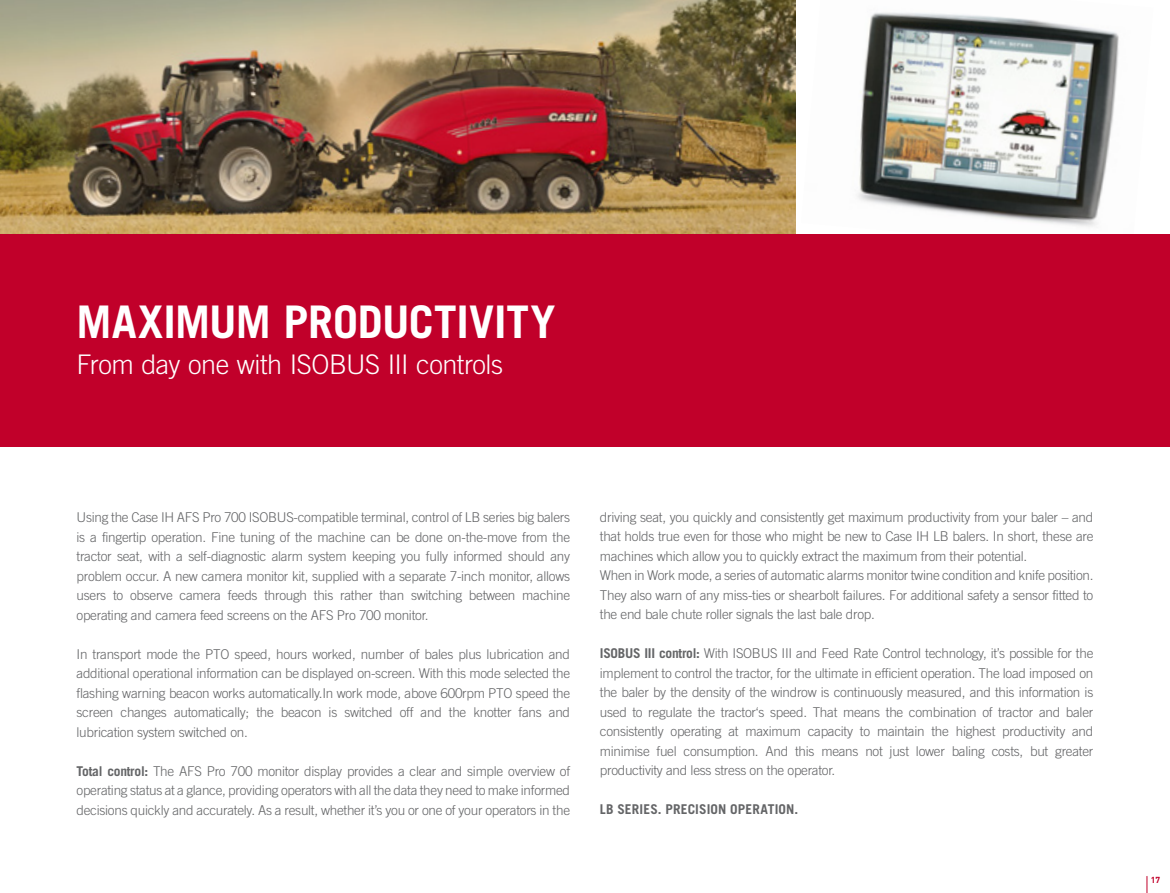
<style>
.page{position:relative;width:1170px;height:893px;background:#fff}
.page>*{position:absolute;margin:0;border:0;box-sizing:border-box;transform-origin:0 0}
.t1{font:700 45px "Trade Gothic LT Pro";color:#fff}
.t2{font:300 27px "Trade Gothic LT Pro";letter-spacing:-.02em;color:#fff}
.t3{font:300 13.5px/19.5px "Trade Gothic LT Std";letter-spacing:-.02em;color:#646567;text-align:justify}
.t4{font:700 13.5px "Trade Gothic LT Pro";letter-spacing:.01em;color:#646567}
.t5{font:700 8.7px "DIN";color:#c1002a}
.s1{font-weight:700}
</style>
<div class="page">
<div style="left:0;top:234px;width:1169px;height:212px;background:#c1002a"></div>
<img style="left:0;top:0;width:795px;height:234px">
<img style="left:857px;top:12px;width:262px;height:215px">
<svg style="left:1146px;top:876px;width:1px;height:17px"></svg>
<h1 class="t1" style="left:77px;top:295px;width:480px">MAXIMUM PRODUCTIVITY</h1>
<h2 class="t2" style="left:77px;top:349px;width:428px">From day one with ISOBUS III controls</h2>
<p class="t3" style="left:77px;top:507px;width:495px">Using the Case IH AFS Pro 700 ISOBUS-compatible terminal, control of LB series big balers is a fingertip operation. Fine tuning of the machine can be done on-the-move from the tractor seat, with a self-diagnostic alarm system keeping you fully informed should any problem occur. A new camera monitor kit, supplied with a separate 7-inch monitor, allows users to observe camera feeds through this rather than switching between machine operating and camera feed screens on the AFS Pro 700 monitor.</p>
<p class="t3" style="left:77px;top:644px;width:495px">In transport mode the PTO speed, hours worked, number of bales plus lubrication and additional operational information can be displayed on-screen. With this mode selected the flashing warning beacon works automatically.In work mode, above 600rpm PTO speed the screen changes automatically; the beacon is switched off and the knotter fans and lubrication system switched on.</p>
<p class="t3" style="left:77px;top:761px;width:495px"><span class="s1">Total control:</span> The AFS Pro 700 monitor display provides a clear and simple overview of operating status at a glance, providing operators with all the data they need to make informed decisions quickly and accurately. As a result, whether it’s you or one of your operators in the</p>
<p class="t3" style="left:600px;top:507px;width:495px;text-align:left">driving seat, you quickly and consistently get maximum productivity from your baler – and that holds true even for those who might be new to Case IH LB balers. In short, these are machines which allow you to quickly extract the maximum from their potential.<br>When in Work mode, a series of automatic alarms monitor twine condition and knife position.<br>They also warn of any miss-ties or shearbolt failures. For additional safety a sensor fitted to the end bale chute roller signals the last bale drop.</p>
<p class="t3" style="left:600px;top:644px;width:495px"><span class="s1">ISOBUS III control:</span> With ISOBUS III and Feed Rate Control technology, it’s possible for the implement to control the tractor, for the ultimate in efficient operation. The load imposed on the baler by the density of the windrow is continuously measured, and this information is used to regulate the tractor‘s speed. That means the combination of tractor and baler consistently operating at maximum capacity to maintain the highest productivity and minimise fuel consumption. And this means not just lower baling costs, but greater productivity and less stress on the operator.</p>
<p class="t4" style="left:600px;top:801px;width:200px">LB SERIES. PRECISION OPERATION.</p>
<p class="t5" style="left:1150px;top:874px;width:11px">17</p>
</div>
